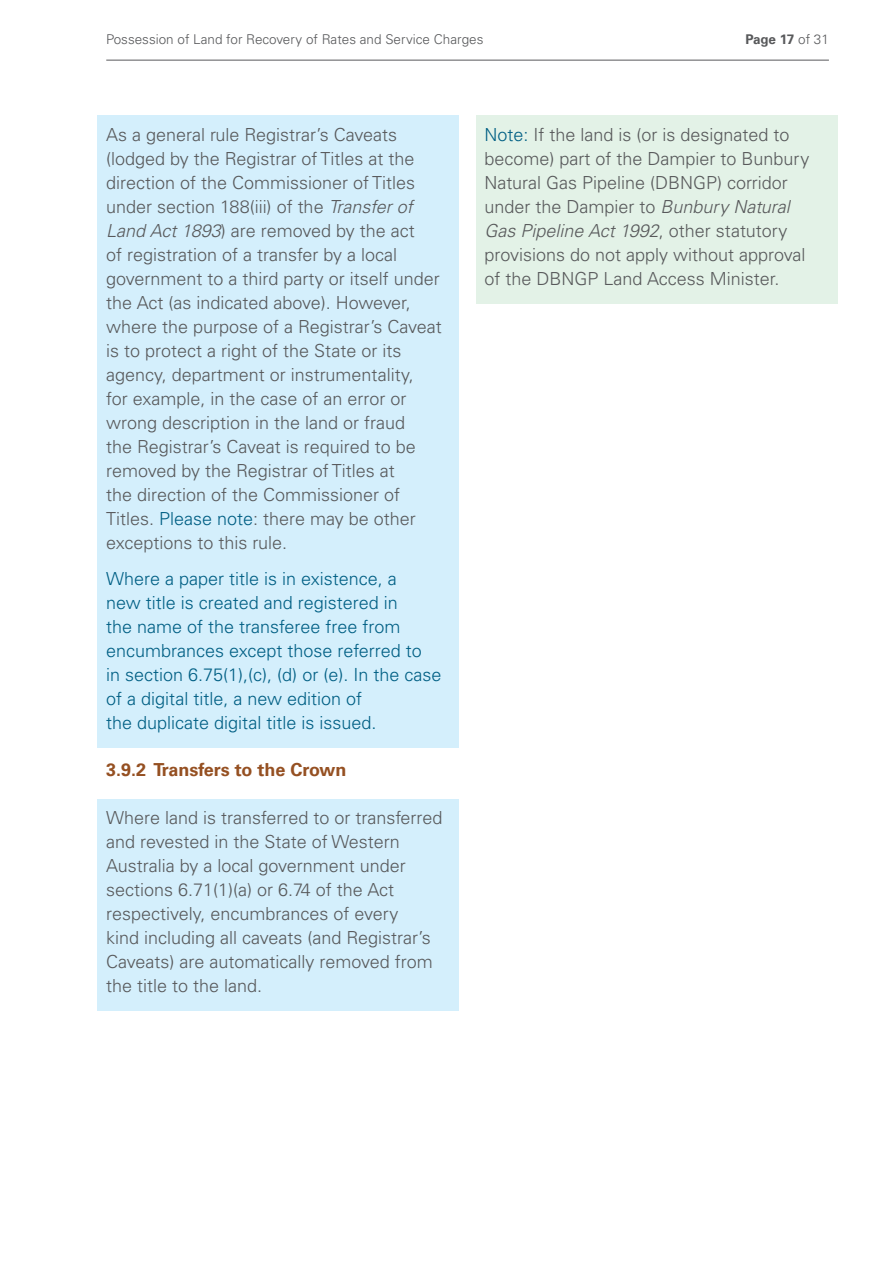
<style>
.page{position:relative;width:893px;height:1263px;background:#fff}
.page>*{position:absolute;margin:0;border:0;box-sizing:border-box;transform-origin:0 0}
.t1{font:300 18px/24px "Univers LT Std";color:#58595b}
.t2{font:300 18px/24px "Univers LT Std";color:#005f84}
.t3{font:700 18px "Univers LT";color:#955022}
.t4{font:300 13.5px "Univers LT Std";color:#58595b}
.t5{font:700 13.5px "Univers LT";letter-spacing:-.025em;color:#58595b}
.s1{font-family:"Univers LT Std";font-weight:300}
.s2{font-style:italic}
.s3{color:#005f84}
</style>
<div class="page">
<hr style="left:106px;top:60px;width:723px;height:1px;background:#58595b">
<div style="left:98px;top:115px;width:361px;height:633px;background:#d4effc"></div>
<div style="left:98px;top:799px;width:361px;height:212px;background:#d4effc"></div>
<div style="left:476px;top:115px;width:361px;height:188px;background:#e3f2e7"></div>
<p class="t4" style="left:106px;top:34px;width:379px">Possession of Land for Recovery of Rates and Service Charges</p>
<p class="t5" style="left:745px;top:31px;width:85px">Page 17 <span class="s1">of 31</span></p>
<p class="t1" style="left:106px;top:123px;width:337px">As a general rule Registrar’s Caveats (lodged by the Registrar of Titles at the direction of the Commissioner of Titles under section 188(iii) of the <span class="s2">Transfer of Land Act 1893</span>) are removed by the act<br>of registration of a transfer by a local government to a third party or itself under the Act (as indicated above). However, where the purpose of a Registrar’s Caveat is to protect a right of the State or its agency, department or instrumentality,<br>for example, in the case of an error or wrong description in the land or fraud<br>the Registrar’s Caveat is required to be removed by the Registrar of Titles at<br>the direction of the Commissioner of Titles. <span class="s3">Please note</span>: there may be other exceptions to this rule.</p>
<p class="t2" style="left:106px;top:567px;width:337px">Where a paper title is in existence, a<br>new title is created and registered in<br>the name of the transferee free from encumbrances except those referred to<br>in section 6.75(1),(c), (d) or (e). In the case of a digital title, a new edition of<br>the duplicate digital title is issued.</p>
<p class="t3" style="left:106px;top:760px;width:242px">3.9.2 Transfers to the Crown</p>
<p class="t1" style="left:106px;top:807px;width:338px">Where land is transferred to or transferred and revested in the State of Western Australia by a local government under sections 6.71(1)(a) or 6.74 of the Act respectively, encumbrances of every<br>kind including all caveats (and Registrar’s Caveats) are automatically removed from the title to the land.</p>
<p class="t1" style="left:485px;top:123px;width:326px"><span class="s3">Note:</span> If the land is (or is designated to become) part of the Dampier to Bunbury Natural Gas Pipeline (DBNGP) corridor under the Dampier to <span class="s2">Bunbury Natural Gas Pipeline Act 1992</span>, other statutory provisions do not apply without approval of the DBNGP Land Access Minister.</p>
</div>
